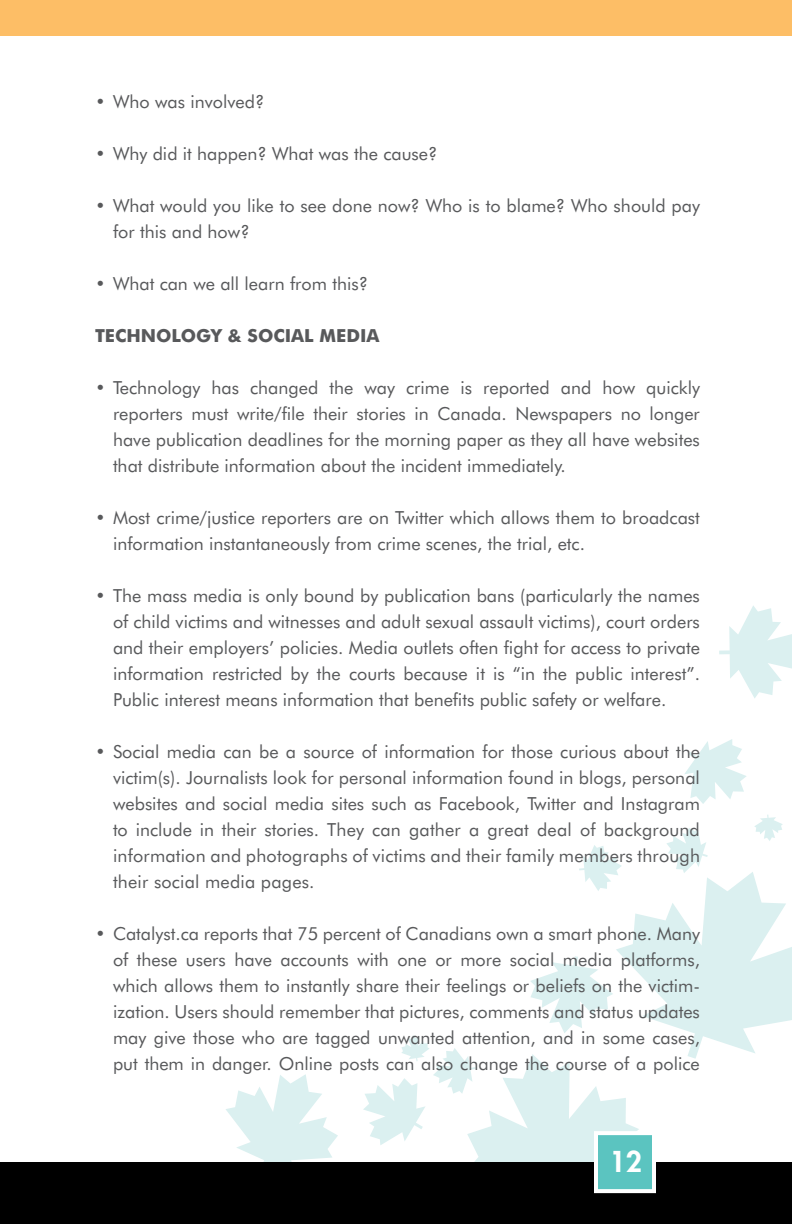
<style>
.page{position:relative;width:792px;height:1224px;background:#fff}
.page>*{position:absolute;margin:0;border:0;box-sizing:border-box;transform-origin:0 0}
.t1{font:800 28px "Futura";color:#fff}
.t2{font:18px/26px "Futura BT";color:#58595b;text-align:justify}
.t3{font:700 18px "Futura BT";color:#58595b}
</style>
<div class="page">
<svg style="left:226px;top:1074px;width:112px;height:88px"></svg>
<svg style="left:719px;top:605px;width:73px;height:93px"></svg>
<svg style="left:685px;top:739px;width:62px;height:65px"></svg>
<svg style="left:363px;top:815px;width:429px;height:347px"></svg>
<div style="left:0;top:0;width:792px;height:36px;background:#fdbe66"></div>
<div style="left:0;top:1162px;width:792px;height:62px;background:#000"></div>
<div style="left:594px;top:1131px;width:62px;height:62px;background:#5bc4c0;border:4px solid #fff"></div>
<p class="t2" style="left:95px;top:88px;width:171px">• Who was involved?</p>
<p class="t2" style="left:95px;top:140px;width:344px">• Why did it happen? What was the cause?</p>
<p class="t2" style="left:113px;top:192px;width:589px;text-indent:-18px">• What would you like to see done now? Who is to blame? Who should pay for this and how?</p>
<p class="t2" style="left:95px;top:270px;width:275px">• What can we all learn from this?</p>
<p class="t3" style="left:95px;top:324px;width:286px">TECHNOLOGY &amp; SOCIAL MEDIA</p>
<p class="t2" style="left:113px;top:374px;width:589px;text-indent:-18px">• Technology has changed the way crime is reported and how quickly reporters must write/file their stories in Canada. Newspapers no longer have publication deadlines for the morning paper as they all have websites that distribute information about the incident immediately.</p>
<p class="t2" style="left:113px;top:504px;width:588px;text-indent:-18px">• Most crime/justice reporters are on Twitter which allows them to broadcast information instantaneously from crime scenes, the trial, etc.</p>
<p class="t2" style="left:113px;top:582px;width:589px;text-indent:-18px">• The mass media is only bound by publication bans (particularly the names of child victims and witnesses and adult sexual assault victims), court orders and their employers’ policies. Media outlets often fight for access to private information restricted by the courts because it is “in the public interest”.<br>Public interest means information that benefits public safety or welfare.</p>
<p class="t2" style="left:113px;top:738px;width:589px;text-indent:-18px">• Social media can be a source of information for those curious about the victim(s). Journalists look for personal information found in blogs, personal websites and social media sites such as Facebook, Twitter and Instagram to include in their stories. They can gather a great deal of background information and photographs of victims and their family members through their social media pages.</p>
<p class="t2" style="left:113px;top:920px;width:589px;text-indent:-18px">• Catalyst.ca reports that 75 percent of Canadians own a smart phone. Many of these users have accounts with one or more social media platforms, which allows them to instantly share their feelings or beliefs on the victim&shy;ization. Users should remember that pictures, comments and status updates may give those who are tagged unwanted attention, and in some cases, put them in danger. Online posts can also change the course of a police</p>
<h1 class="t1" style="left:610px;top:1143px;width:34px">12</h1>
</div>
